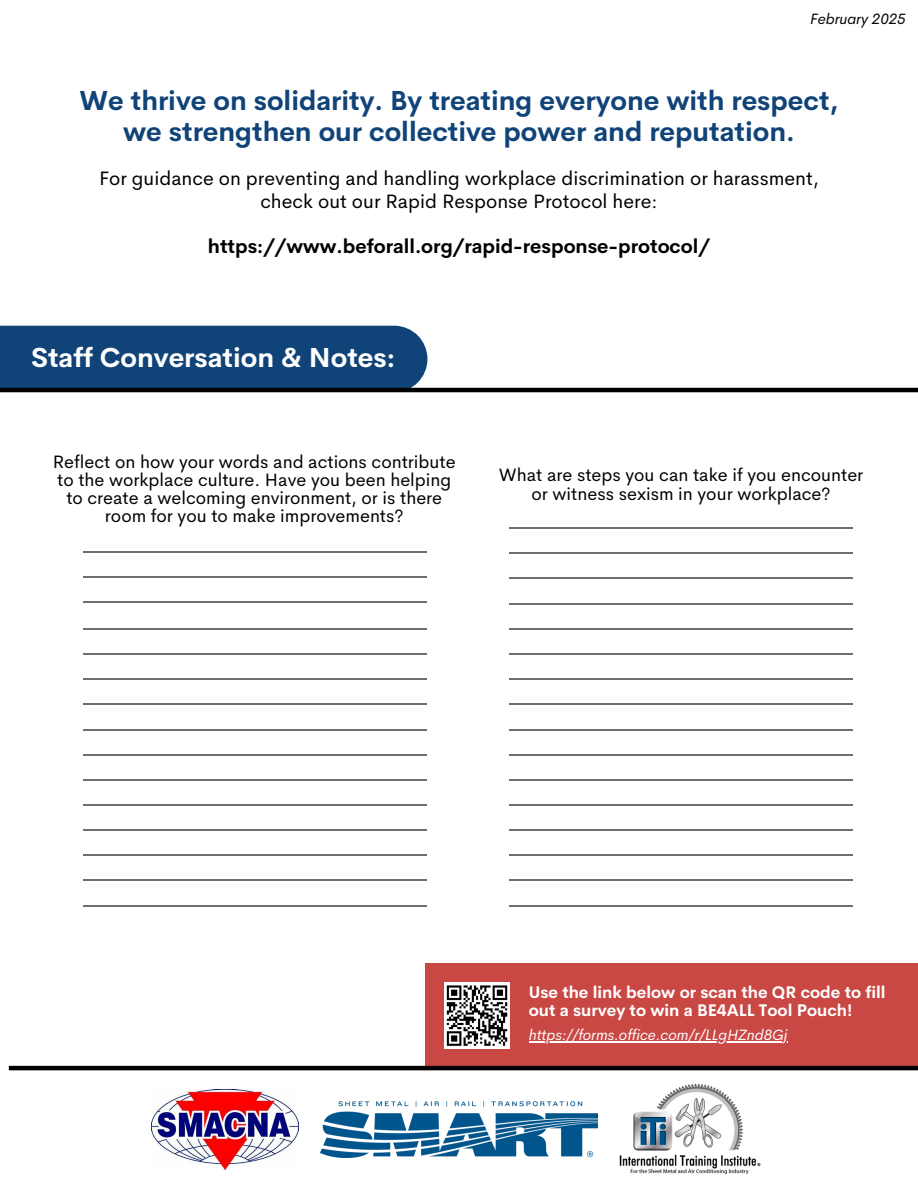
<style>
.page{position:relative;width:918px;height:1188px;background:#fff}
.page>*{position:absolute;margin:0;border:0;box-sizing:border-box;transform-origin:0 0}
.t1{font:700 27px/31.5px "Cerebri Sans";color:#104378;text-align:center}
.t2{font:700 27px "Cerebri Sans";color:#fff}
.t3{font:19.5px/22.5px "Cerebri Sans";color:#000;text-align:center}
.t4{font:700 19.5px "Cerebri Sans";color:#000}
.t5{font:18px/18px "Cerebri Sans";color:#000;text-align:center}
.t6{font:700 16.5px/18px "Cerebri Sans";color:#fff}
.t7{font:italic 15px "Cerebri Sans";color:#fff}
.t8{font:italic 15px "Cerebri Sans";color:#000}
</style>
<div class="page">
<div style="left:425px;top:963px;width:493px;height:105px;background:#c94844"></div>
<div style="left:0;top:326px;width:427px;height:62px;background:#104378"></div>
<hr style="left:0;top:388px;width:918px;height:4px;background:#000">
<img style="left:151px;top:1089px;width:148px;height:80px">
<img style="left:619px;top:1083px;width:142px;height:92px">
<img style="left:320px;top:1101px;width:277px;height:56px">
<hr style="left:9px;top:1066px;width:909px;height:4px;background:#000">
<hr style="left:83px;top:905px;width:343px;height:1px;background:#706f6f">
<hr style="left:83px;top:880px;width:343px;height:1px;background:#706f6f">
<hr style="left:83px;top:855px;width:343px;height:1px;background:#706f6f">
<hr style="left:83px;top:829px;width:343px;height:2px;background:#706f6f">
<hr style="left:83px;top:804px;width:343px;height:2px;background:#706f6f">
<hr style="left:83px;top:779px;width:343px;height:2px;background:#706f6f">
<hr style="left:83px;top:754px;width:343px;height:1px;background:#706f6f">
<hr style="left:83px;top:729px;width:343px;height:1px;background:#706f6f">
<hr style="left:83px;top:704px;width:343px;height:1px;background:#706f6f">
<hr style="left:83px;top:679px;width:343px;height:1px;background:#706f6f">
<hr style="left:83px;top:653px;width:343px;height:2px;background:#706f6f">
<hr style="left:83px;top:628px;width:343px;height:2px;background:#706f6f">
<hr style="left:510px;top:905px;width:343px;height:1px;background:#706f6f">
<hr style="left:510px;top:880px;width:343px;height:1px;background:#706f6f">
<hr style="left:510px;top:855px;width:343px;height:1px;background:#706f6f">
<hr style="left:510px;top:829px;width:343px;height:2px;background:#706f6f">
<hr style="left:510px;top:804px;width:343px;height:2px;background:#706f6f">
<hr style="left:510px;top:779px;width:343px;height:2px;background:#706f6f">
<hr style="left:510px;top:754px;width:343px;height:1px;background:#706f6f">
<hr style="left:510px;top:729px;width:343px;height:1px;background:#706f6f">
<hr style="left:510px;top:704px;width:343px;height:1px;background:#706f6f">
<hr style="left:510px;top:679px;width:343px;height:1px;background:#706f6f">
<hr style="left:510px;top:653px;width:343px;height:2px;background:#706f6f">
<hr style="left:510px;top:628px;width:343px;height:2px;background:#706f6f">
<img style="left:445px;top:983px;width:65px;height:66px">
<hr style="left:529px;top:1041px;width:259px;height:1px;background:#fff">
<hr style="left:83px;top:601px;width:343px;height:2px;background:#706f6f">
<hr style="left:83px;top:576px;width:343px;height:2px;background:#706f6f">
<hr style="left:83px;top:551px;width:343px;height:1px;background:#706f6f">
<hr style="left:510px;top:603px;width:343px;height:1px;background:#706f6f">
<hr style="left:510px;top:578px;width:343px;height:1px;background:#706f6f">
<hr style="left:510px;top:553px;width:343px;height:1px;background:#706f6f">
<hr style="left:510px;top:527px;width:343px;height:2px;background:#706f6f">
<p class="t8" style="left:810px;top:9px;width:97px">February 2025</p>
<p class="t1" style="left:80px;top:84px;width:760px">We thrive on solidarity. By treating everyone with respect, we strengthen our collective power and reputation.</p>
<h3 class="t3" style="left:99px;top:167px;width:721px">For guidance on preventing and handling workplace discrimination or harassment, check out our Rapid Response Protocol here:</h3>
<p class="t4" style="left:208px;top:233px;width:504px">https://www.beforall.org/rapid-response-protocol/</p>
<h1 class="t2" style="left:31px;top:340px;width:366px">Staff Conversation &amp; Notes:</h1>
<p class="t5" style="left:53px;top:452px;width:404px">Reflect on how your words and actions contribute to the workplace culture. Have you been helping to create a welcoming environment, or is there room for you to make improvements?</p>
<h2 class="t5" style="left:499px;top:465px;width:366px;line-height:19.2px">What are steps you can take if you encounter or witness sexism in your workplace?</h2>
<h3 class="t6" style="left:529px;top:983px;width:358px">Use the link below or scan the QR code to fill out a survey to win a BE4ALL Tool Pouch!</h3>
<h1 class="t7" style="left:529px;top:1025px;width:260px">https://forms.office.com/r/LLgHZnd8Gj</h1>
</div>
